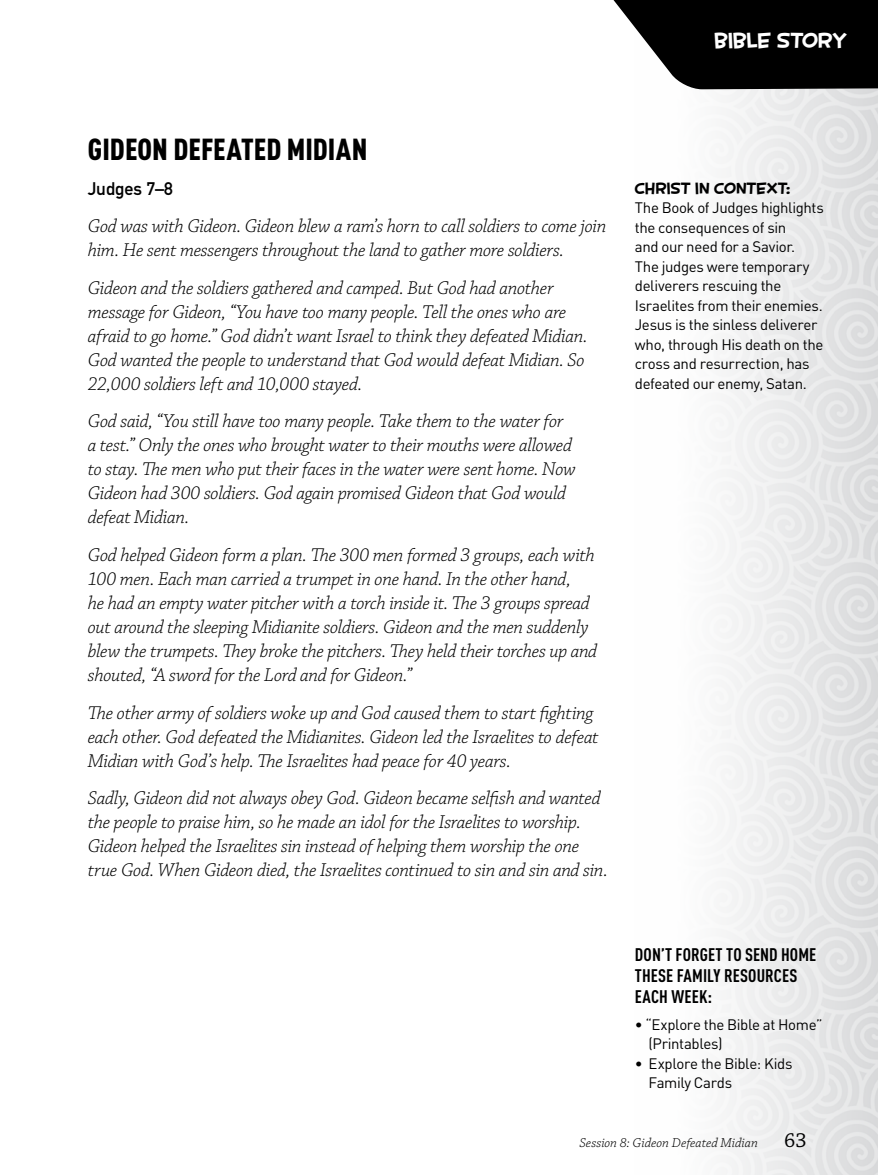
<style>
.page{position:relative;width:878px;height:1175px;background:#fff}
.page>*{position:absolute;margin:0;border:0;box-sizing:border-box;transform-origin:0 0}
.t1{font:900 condensed 30px "DINOT";letter-spacing:.005em;color:#000}
.t2{font:24px "Spruce AOE";letter-spacing:-.005em;color:#fff}
.t3{font:21px "Chaparral Pro Capt";color:#000}
.t4{font:italic 300 19.5px/24px "Chaparral Pro";letter-spacing:-.015em;color:#000}
.t5{font:700 condensed 18px/21px "DINOT";letter-spacing:.005em;color:#000}
.t6{font:18px "Spruce AOE";letter-spacing:.005em;color:#000}
.t7{font:18px "DIN Mittelschrift Std";color:#000}
.t8{font:15px/19.5px "DIN";letter-spacing:-.025em;color:#000}
.t9{font:13.5px "Chaparral Pro Light It Capt";letter-spacing:-.005em;color:#000}
</style>
<div class="page">
<svg style="left:613px;top:0;width:265px;height:89px;background:#242424"></svg>
<p class="t2" style="left:714px;top:26px;width:134px">BIBLE STORY</p>
<h1 class="t1" style="left:88px;top:127px;width:281px">GIDEON DEFEATED MIDIAN</h1>
<p class="t7" style="left:88px;top:178px;width:87px">Judges 7–8</p>
<p class="t4" style="left:88px;top:215px;width:520px">God was with Gideon. Gideon blew a ram’s horn to call soldiers to come join him. He sent messengers throughout the land to gather more soldiers.</p>
<p class="t4" style="left:88px;top:276px;width:501px">Gideon and the soldiers gathered and camped. But God had another message for Gideon, “You have too many people. Tell the ones who are afraid to go home.” God didn’t want Israel to think they defeated Midian.<br>God wanted the people to understand that God would defeat Midian. So 22,000 soldiers left and 10,000 stayed.</p>
<p class="t4" style="left:88px;top:410px;width:489px">God said, “You still have too many people. Take them to the water for a test.” Only the ones who brought water to their mouths were allowed to stay. The men who put their faces in the water were sent home. Now Gideon had 300 soldiers. God again promised Gideon that God would defeat Midian.</p>
<p class="t4" style="left:88px;top:543px;width:511px">God helped Gideon form a plan. The 300 men formed 3 groups, each with 100 men. Each man carried a trumpet in one hand. In the other hand,<br>he had an empty water pitcher with a torch inside it. The 3 groups spread out around the sleeping Midianite soldiers. Gideon and the men suddenly blew the trumpets. They broke the pitchers. They held their torches up and shouted, “A sword for the Lord and for Gideon.”</p>
<p class="t4" style="left:88px;top:701px;width:512px">The other army of soldiers woke up and God caused them to start fighting each other. God defeated the Midianites. Gideon led the Israelites to defeat<br>Midian with God’s help. The Israelites had peace for 40 years.</p>
<p class="t4" style="left:88px;top:787px;width:521px">Sadly, Gideon did not always obey God. Gideon became selfish and wanted the people to praise him, so he made an idol for the Israelites to worship.<br>Gideon helped the Israelites sin instead of helping them worship the one true God. When Gideon died, the Israelites continued to sin and sin and sin.</p>
<p class="t6" style="left:634px;top:177px;width:157px">CHRIST IN CONTEXT:</p>
<p class="t8" style="left:634px;top:198px;width:191px">The Book of Judges highlights the consequences of sin<br>and our need for a Savior.<br>The judges were temporary deliverers rescuing the<br>Israelites from their enemies.<br>Jesus is the sinless deliverer who, through His death on the cross and resurrection, has defeated our enemy, Satan.</p>
<p class="t5" style="left:635px;top:943px;width:183px">DON’T FORGET TO SEND HOME<br>THESE FAMILY RESOURCES<br>EACH WEEK:</p>
<p class="t8" style="left:648px;top:1014px;width:175px;text-indent:-14px">• “Explore the Bible at Home” (Printables)</p>
<p class="t8" style="left:648px;top:1053px;width:145px;text-indent:-14px">• Explore the Bible: Kids<br>Family Cards</p>
<p class="t9" style="left:579px;top:1134px;width:180px">Session 8: Gideon Defeated Midian</p>
<p class="t3" style="left:784px;top:1128px;width:24px">63</p>
</div>
